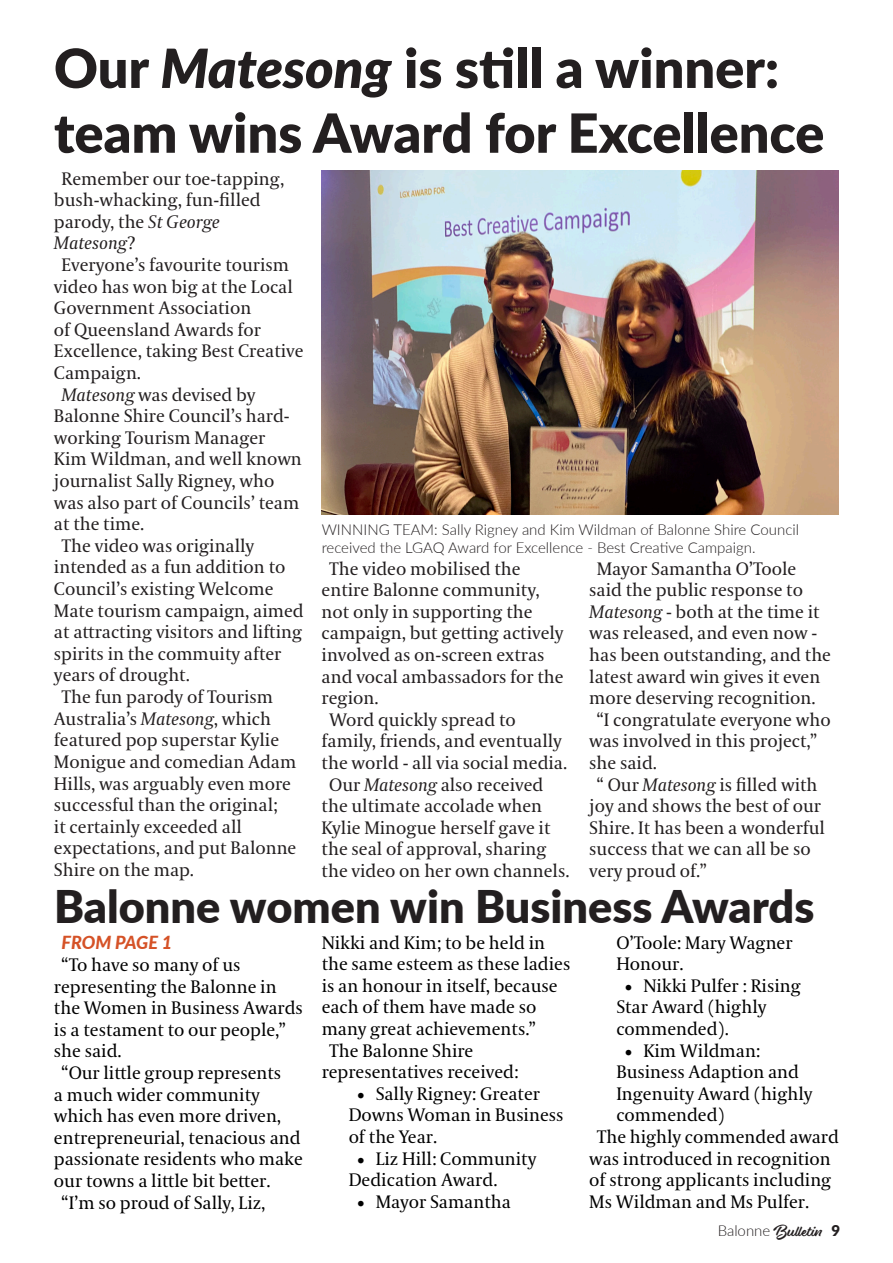
<style>
.page{position:relative;width:893px;height:1263px;background:#fff}
.page>*{position:absolute;margin:0;border:0;box-sizing:border-box;transform-origin:0 0}
.t1{font:900 54px/64.8px "Lato";color:#231f20}
.t2{font:900 45px "Lato";color:#231f20}
.t3{font:18px/21.6px "Coranto 2";color:#231f20}
.t4{font:18px/21.6px "Coranto 2";color:#000}
.t5{font:italic 800 18px "Lato";letter-spacing:-.005em;color:#d55227}
.t6{font:300 15px/18px "Lato";color:#231f20}
.t7{font:15px "Eds Market Main Script";color:#231f20}
.s1{font-style:italic}
.s2{font-family:"Lato";font-weight:300}
.s3{font-family:"Lato";font-weight:900}
</style>
<div class="page">
<img style="left:322px;top:170px;width:517px;height:345px">
<p class="t1" style="left:54px;top:33px;width:772px">Our <span class="s1">Matesong</span> is still a winner: team wins Award for Excellence</p>
<p class="t3" style="left:54px;top:168px;width:232px;text-indent:8px">Remember our toe-tapping, bush-whacking, fun-filled parody, the <span class="s1">St George<br>Matesong</span>?</p>
<p class="t3" style="left:54px;top:255px;width:251px;text-indent:8px">Everyone’s favourite tourism video has won big at the Local<br>Government Association<br>of Queensland Awards for<br>Excellence, taking Best Creative<br>Campaign.</p>
<p class="t3" style="left:54px;top:384px;width:249px;text-indent:8px"><span class="s1">Matesong</span> was devised by<br>Balonne Shire Council’s hard&shy;working Tourism Manager<br>Kim Wildman, and well known journalist Sally Rigney, who was also part of Councils’ team at the time.</p>
<p class="t3" style="left:54px;top:536px;width:251px;text-indent:8px">The video was originally intended as a fun addition to<br>Council’s existing Welcome<br>Mate tourism campaign, aimed at attracting visitors and lifting spirits in the commuity after years of drought.</p>
<p class="t3" style="left:54px;top:687px;width:244px;text-indent:8px">The fun parody of Tourism<br>Australia’s <span class="s1">Matesong</span>, which featured pop superstar Kylie<br>Monigue and comedian Adam<br>Hills, was arguably even more successful than the original;<br>it certainly exceeded all expectations, and put Balonne<br>Shire on the map.</p>
<p class="t6" style="left:322px;top:520px;width:479px">WINNING TEAM: Sally Rigney and Kim Wildman of Balonne Shire Council received the LGAQ Award for Excellence - Best Creative Campaign.</p>
<p class="t3" style="left:322px;top:558px;width:244px;text-indent:8px">The video mobilised the entire Balonne community, not only in supporting the campaign, but getting actively involved as on-screen extras and vocal ambassadors for the region.</p>
<p class="t3" style="left:322px;top:709px;width:247px;text-indent:8px">Word quickly spread to family, friends, and eventually the world - all via social media.</p>
<p class="t3" style="left:322px;top:774px;width:249px;text-indent:8px">Our <span class="s1">Matesong</span> also received the ultimate accolade when<br>Kylie Minogue herself gave it the seal of approval, sharing the video on her own channels.</p>
<p class="t3" style="left:589px;top:558px;width:243px;text-indent:8px">Mayor Samantha O’Toole said the public response to<br><span class="s1">Matesong</span> - both at the time it was released, and even now - has been outstanding, and the latest award win gives it even more deserving recognition.</p>
<p class="t3" style="left:589px;top:709px;width:243px;text-indent:8px">“I congratulate everyone who was involved in this project,” she said.</p>
<p class="t3" style="left:589px;top:774px;width:237px;text-indent:8px">“ Our <span class="s1">Matesong</span> is filled with joy and shows the best of our<br>Shire. It has been a wonderful success that we can all be so very proud of.”</p>
<p class="t2" style="left:54px;top:872px;width:762px">Balonne women win Business Awards</p>
<p class="t5" style="left:62px;top:929px;width:112px">FROM PAGE 1</p>
<p class="t4" style="left:54px;top:955px;width:250px;text-indent:8px">“To have so many of us representing the Balonne in the Women in Business Awards is a testament to our people,” she said.</p>
<p class="t4" style="left:54px;top:1063px;width:250px;text-indent:8px">“Our little group represents<br>a much wider community which has even more driven, entrepreneurial, tenacious and passionate residents who make our towns a little bit better.</p>
<p class="t4" style="left:62px;top:1192px;width:205px">“I’m so proud of Sally, Liz,</p>
<p class="t4" style="left:322px;top:932px;width:250px">Nikki and Kim; to be held in the same esteem as these ladies is an honour in itself, because each of them have made so many great achievements.”</p>
<p class="t4" style="left:322px;top:1040px;width:198px;text-indent:8px">The Balonne Shire representatives received:</p>
<p class="t4" style="left:349px;top:1083px;width:216px;text-indent:8px">• Sally Rigney: Greater<br>Downs Woman in Business of the Year.</p>
<p class="t4" style="left:349px;top:1148px;width:189px;text-indent:8px">• Liz Hill: Community<br>Dedication Award.</p>
<p class="t4" style="left:356px;top:1191px;width:156px">• Mayor Samantha</p>
<p class="t4" style="left:616px;top:932px;width:178px">O’Toole: Mary Wagner<br>Honour.</p>
<p class="t4" style="left:616px;top:975px;width:186px;text-indent:8px">• Nikki Pulfer : Rising<br>Star Award (highly commended).</p>
<p class="t4" style="left:616px;top:1040px;width:198px;text-indent:8px">• Kim Wildman:<br>Business Adaption and<br>Ingenuity Award (highly commended)</p>
<p class="t4" style="left:589px;top:1127px;width:251px;text-indent:8px">The highly commended award was introduced in recognition of strong applicants including<br>Ms Wildman and Ms Pulfer.</p>
<p class="t7" style="left:718px;top:1222px;width:124px"><span class="s2">Balonne</span> Bulletin <span class="s3">9</span></p>
</div>
